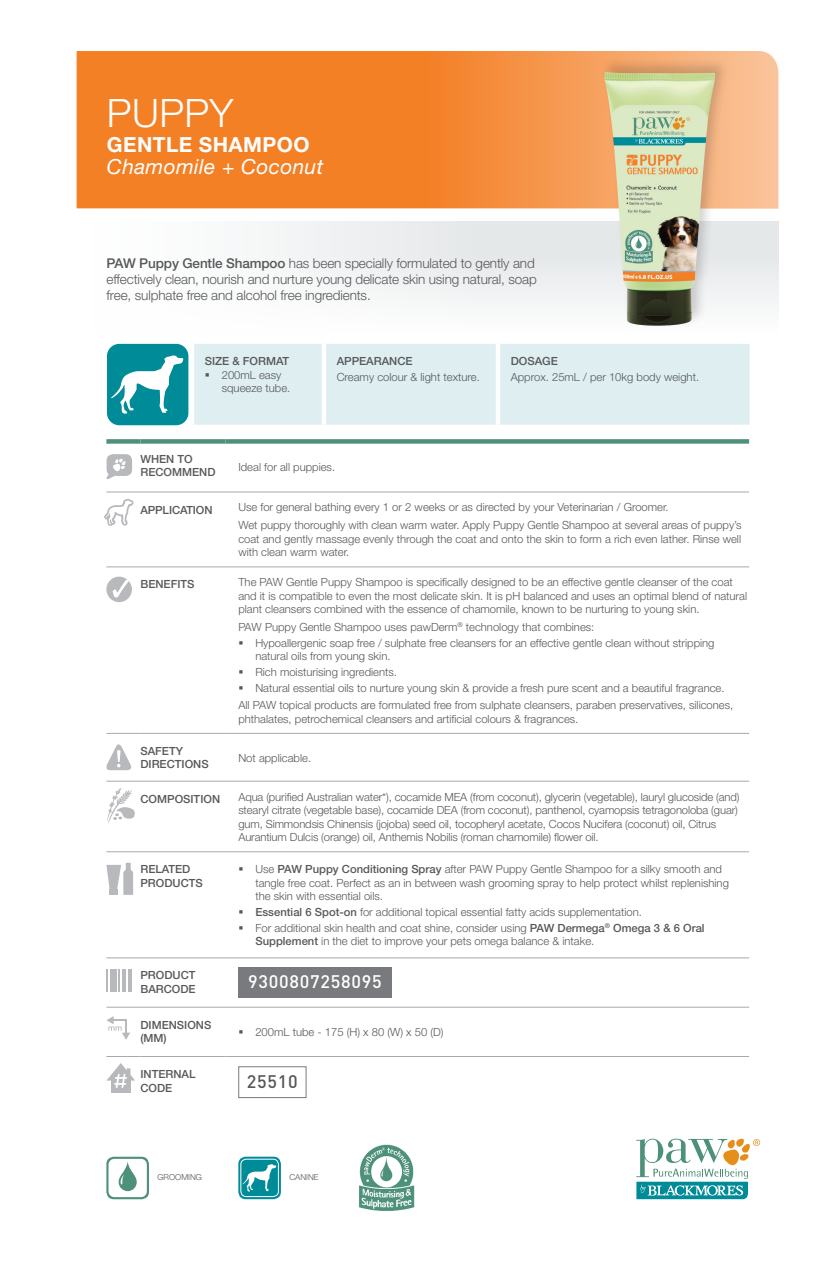
<style>
.page{position:relative;width:830px;height:1263px;background:#fff}
.page>*{position:absolute;margin:0;border:0;box-sizing:border-box;transform-origin:0 0}
.t1{font:300 39.15px "Helvetica Neue";letter-spacing:.01em;color:#fff}
.t2{font:italic 20.85px "Helvetica Neue";letter-spacing:.02em;color:#fff}
.t3{font:700 20.85px "Helvetica Neue";letter-spacing:.02em;color:#fff}
.t4{font:500 18px "DIN";letter-spacing:.04em;color:#fff}
.t5{font:500 18px "DIN";letter-spacing:.04em;color:#57585a}
.t6{font:300 13.5px/16.2px "Helvetica Neue";letter-spacing:-.01em;color:#57585a}
.t7{font:300 11.25px/13.5px "Helvetica Neue";color:#57585a}
.t8{font:500 11.25px/13.5px "Helvetica Neue";color:#57585a}
.t9{font:300 8.25px "Helvetica Neue";color:#57585a}
.s1{font-weight:500}
</style>
<div class="page">
<div style="left:77px;top:221px;width:701px;height:204px;background:linear-gradient(to bottom,#eff1f1,#fff)"></div>
<svg style="left:636px;top:1139px;width:123px;height:60px"></svg>
<div style="left:77px;top:51px;width:86px;height:157px;background:#f48026"></div>
<svg style="left:163px;top:51px;width:615px;height:157px;background:#f48c3b"></svg>
<svg style="left:238px;top:1157px;width:43px;height:42px"></svg>
<svg style="left:240px;top:1159px;width:38px;height:38px"></svg>
<div style="left:240px;top:1159px;width:39px;height:38px;border:1px solid #fff;border-radius:5px"></div>
<div style="left:107px;top:344px;width:81px;height:81px;background:#008b98;border-radius:12px"></div>
<svg style="left:111px;top:355px;width:73px;height:59px"></svg>
<div style="left:194px;top:344px;width:555px;height:81px;background:#deeef1"></div>
<hr style="left:190px;top:344px;width:4px;height:81px;background:#fff">
<div style="left:321px;top:344px;width:5px;height:81px;background:#fff"></div>
<div style="left:495px;top:344px;width:5px;height:81px;background:#fff"></div>
<svg style="left:106px;top:491px;width:642px;height:608px"></svg>
<hr style="left:106px;top:492px;width:34px;height:1px;background:#a8a9ad">
<hr style="left:140px;top:492px;width:85px;height:1px;background:#a8a9ad">
<hr style="left:225px;top:492px;width:523px;height:1px;background:#a8a9ad">
<hr style="left:106px;top:566px;width:34px;height:1px;background:#a8a9ad">
<hr style="left:140px;top:566px;width:85px;height:1px;background:#a8a9ad">
<hr style="left:225px;top:566px;width:523px;height:1px;background:#a8a9ad">
<hr style="left:106px;top:733px;width:34px;height:1px;background:#a8a9ad">
<hr style="left:140px;top:733px;width:85px;height:1px;background:#a8a9ad">
<hr style="left:225px;top:733px;width:523px;height:1px;background:#a8a9ad">
<hr style="left:106px;top:781px;width:34px;height:1px;background:#a8a9ad">
<hr style="left:140px;top:781px;width:85px;height:1px;background:#a8a9ad">
<hr style="left:225px;top:781px;width:523px;height:1px;background:#a8a9ad">
<hr style="left:106px;top:851px;width:34px;height:1px;background:#a8a9ad">
<hr style="left:140px;top:851px;width:85px;height:1px;background:#a8a9ad">
<hr style="left:225px;top:851px;width:523px;height:1px;background:#a8a9ad">
<hr style="left:106px;top:957px;width:34px;height:1px;background:#a8a9ad">
<hr style="left:140px;top:957px;width:85px;height:1px;background:#a8a9ad">
<hr style="left:225px;top:957px;width:523px;height:1px;background:#a8a9ad">
<hr style="left:106px;top:1007px;width:34px;height:1px;background:#a8a9ad">
<hr style="left:140px;top:1007px;width:85px;height:1px;background:#a8a9ad">
<hr style="left:225px;top:1007px;width:523px;height:1px;background:#a8a9ad">
<hr style="left:106px;top:1056px;width:34px;height:1px;background:#a8a9ad">
<hr style="left:140px;top:1056px;width:85px;height:1px;background:#a8a9ad">
<hr style="left:225px;top:1056px;width:523px;height:1px;background:#a8a9ad">
<div style="left:106px;top:439px;width:34px;height:5px;background:#4d917a"></div>
<div style="left:140px;top:439px;width:85px;height:5px;background:#4d917a"></div>
<div style="left:225px;top:439px;width:523px;height:5px;background:#4d917a"></div>
<svg style="left:106px;top:454px;width:26px;height:25px"></svg>
<svg style="left:104px;top:495px;width:33px;height:34px"></svg>
<div style="left:106px;top:577px;width:26px;height:25px;background:#b8b9bc;border-radius:50%"></div>
<svg style="left:113px;top:579px;width:16px;height:18px"></svg>
<svg style="left:106px;top:741px;width:27px;height:29px"></svg>
<svg style="left:106px;top:787px;width:29px;height:41px"></svg>
<svg style="left:106px;top:863px;width:27px;height:32px"></svg>
<svg style="left:106px;top:969px;width:1px;height:23px"></svg>
<svg style="left:119px;top:969px;width:1px;height:23px"></svg>
<hr style="left:129px;top:969px;width:3px;height:23px;background:#b8b9bc">
<hr style="left:122px;top:969px;width:3px;height:23px;background:#b8b9bc">
<div style="left:111px;top:969px;width:6px;height:23px;background:#b8b9bc"></div>
<div style="left:238px;top:967px;width:153px;height:31px;background:#787a7d"></div>
<svg style="left:106px;top:1016px;width:24px;height:24px"></svg>
<div style="left:111px;top:1077px;width:19px;height:16px;background:#b8b9bc"></div>
<svg style="left:106px;top:1063px;width:29px;height:26px"></svg>
<div style="left:238px;top:1066px;width:68px;height:32px;border:1px solid #787a7d"></div>
<svg style="left:106px;top:1157px;width:43px;height:42px"></svg>
<svg style="left:108px;top:1159px;width:39px;height:38px"></svg>
<div style="left:600px;top:57px;width:129px;height:272px;background:#231f20;opacity:.2"></div>
<img style="left:604px;top:72px;width:25px;height:251px">
<img style="left:359px;top:1144px;width:55px;height:67px">
<svg style="left:243px;top:647px;width:12px;height:1px"></svg>
<svg style="left:243px;top:676px;width:12px;height:1px"></svg>
<svg style="left:243px;top:691px;width:12px;height:1px"></svg>
<svg style="left:243px;top:873px;width:12px;height:1px"></svg>
<svg style="left:243px;top:916px;width:12px;height:1px"></svg>
<svg style="left:243px;top:932px;width:12px;height:1px"></svg>
<svg style="left:243px;top:1036px;width:12px;height:1px"></svg>
<h1 class="t1" style="left:107px;top:89px;width:128px">PUPPY</h1>
<h2 class="t3" style="left:107px;top:132px;width:31px">GENTLE</h2>
<h2 class="t3" style="left:199px;top:132px;width:80px">SHAMPOO</h2>
<h2 class="t2" style="left:107px;top:154px;width:218px">Chamomile + Coconut</h2>
<p class="t6" style="left:107px;top:254px;width:431px"><span class="s1">PAW PUPPY GENTLE SHAMPOO</span> has been specially formulated to gently and effectively clean, nourish and nurture young delicate skin using natural, soap free, sulphate free and alcohol free ingredients.</p>
<p class="t8" style="left:205px;top:354px;width:86px">SIZE &amp; FORMAT</p>
<p class="t7" style="left:222px;top:368px;width:70px;text-indent:-17px">▪ 200mL easy squeeze tube.</p>
<p class="t8" style="left:336px;top:354px;width:77px">APPEARANCE</p>
<p class="t7" style="left:336px;top:370px;width:144px">Creamy colour &amp; light texture.</p>
<p class="t8" style="left:510px;top:354px;width:17px">DOSAGE</p>
<p class="t7" style="left:510px;top:370px;width:190px">Approx. 25mL / per 10kg body weight.</p>
<p class="t8" style="left:140px;top:452px;width:46px">WHEN TO<br>RECOMMEND</p>
<p class="t7" style="left:238px;top:460px;width:98px">Ideal for all puppies.</p>
<p class="t8" style="left:140px;top:503px;width:36px">APPLICATION</p>
<p class="t7" style="left:238px;top:498px;width:504px;line-height:17.7px">Use for general bathing every 1 or 2 weeks or as directed by your Veterinarian / Groomer.<br>Wet puppy thoroughly with clean warm water. Apply Puppy Gentle Shampoo at several areas of puppy’s</p>
<p class="t7" style="left:238px;top:532px;width:504px">coat and gently massage evenly through the coat and onto the skin to form a rich even lather. Rinse well with clean warm water.</p>
<p class="t8" style="left:140px;top:577px;width:16px">BENEFITS</p>
<p class="t7" style="left:238px;top:575px;width:510px">The PAW Gentle Puppy Shampoo is specifically designed to be an effective gentle cleanser of the coat and it is compatible to even the most delicate skin. It is pH balanced and uses an optimal blend of natural plant cleansers combined with the essence of chamomile, known to be nurturing to young skin.</p>
<p class="t7" style="left:238px;top:620px;width:357px">PAW Puppy Gentle Shampoo uses pawDerm<sup>®</sup> technology that combines:</p>
<p class="t7" style="left:255px;top:636px;width:460px;text-indent:-17px">▪ Hypoallergenic soap free / sulphate free cleansers for an effective gentle clean without stripping natural oils from young skin.</p>
<p class="t7" style="left:238px;top:665px;width:160px">▪ Rich moisturising ingredients.</p>
<p class="t7" style="left:238px;top:678px;width:496px;line-height:17.7px">▪ Natural essential oils to nurture young skin &amp; provide a fresh pure scent and a beautiful fragrance.<br>All PAW topical products are formulated free from sulphate cleansers, paraben preservatives, silicones,</p>
<p class="t7" style="left:238px;top:712px;width:341px">phthalates, petrochemical cleansers and artificial colours &amp; fragrances.</p>
<p class="t8" style="left:140px;top:744px;width:16px">SAFET</p>
<p class="t8" style="left:176px;top:744px;width:9px">Y</p>
<p class="t8" style="left:140px;top:757px;width:16px">DIRECTIONS</p>
<p class="t7" style="left:238px;top:751px;width:74px">Not applicable.</p>
<p class="t8" style="left:140px;top:792px;width:17px">COMPOSITION</p>
<p class="t7" style="left:238px;top:790px;width:502px">Aqua (purified Australian water*), cocamide MEA (from coconut), glycerin (vegetable), lauryl glucoside (and) stearyl citrate (vegetable base), cocamide DEA (from coconut), panthenol, cyamopsis tetragonoloba (guar) gum, Simmondsis Chinensis (jojoba) seed oil, tocopheryl acetate, Cocos Nucifera (coconut) oil, Citrus Aurantium Dulcis (orange) oil, Anthemis Nobilis (roman chamomile) flower oil.</p>
<p class="t8" style="left:140px;top:862px;width:30px">RELATED<br>PROD</p>
<p class="t7" style="left:255px;top:862px;width:475px;text-indent:-17px">▪ Use <span class="s1">PAW PUPPY CONDITIONING SPRAY</span> after PAW Puppy Gentle Shampoo for a silky smooth and tangle free coat. Perfect as an in between wash grooming spray to help protect whilst replenishing the skin with essential oils.</p>
<p class="t7" style="left:238px;top:905px;width:405px">▪ <span class="s1">ESSENTIAL 6 SPOT-ON</span> for additional topical essential fatty acids supplementation.</p>
<p class="t7" style="left:255px;top:921px;width:450px;text-indent:-17px">▪ For additional skin health and coat shine, consider using <span class="s1">PAW DERMEGA</span><sup>®</sup> <span class="s1">OMEGA 3 &amp; 6 ORAL<br>SUPPLEMENT</span> in the diet to improve your pets omega balance &amp; intake.</p>
<p class="t8" style="left:172px;top:876px;width:17px">UCTS</p>
<p class="t8" style="left:140px;top:968px;width:57px">PRODUCT<br>BARCODE</p>
<h3 class="t4" style="left:248px;top:970px;width:135px">9300807258095</h3>
<p class="t8" style="left:140px;top:1018px;width:72px">DIMENSIONS (MM)</p>
<p class="t7" style="left:238px;top:1025px;width:206px">▪ 200mL tube - 175 (H) x 80 (W) x 50 (D)</p>
<p class="t8" style="left:140px;top:1067px;width:56px">INTERNAL<br>CODE</p>
<h3 class="t5" style="left:247px;top:1070px;width:52px">25510</h3>
<p class="t9" style="left:157px;top:1172px;width:46px">GROOMING</p>
<p class="t9" style="left:289px;top:1172px;width:31px">CANINE</p>
</div>
